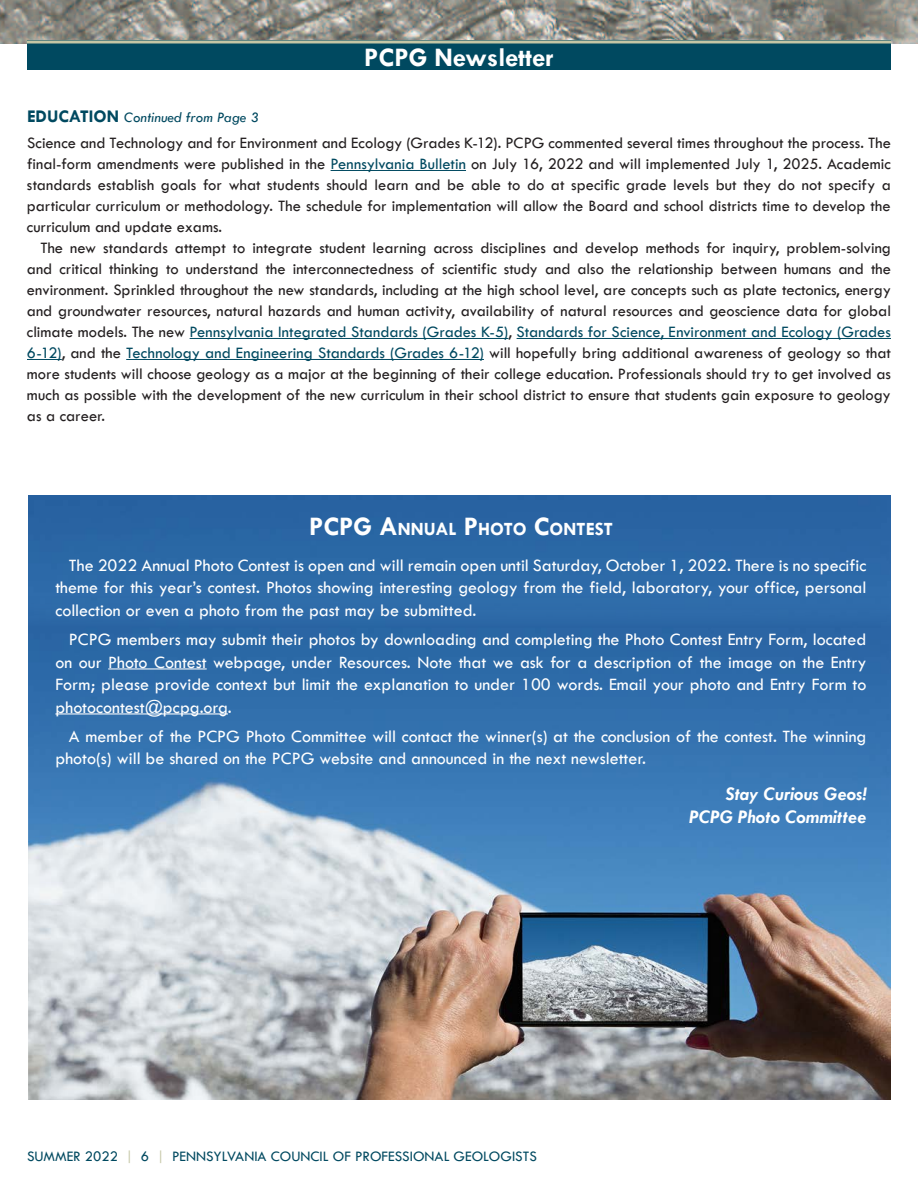
<style>
.page{position:relative;width:918px;height:1188px;background:#fff}
.page>*{position:absolute;margin:0;border:0;box-sizing:border-box;transform-origin:0 0}
.t1{font:700 27px "Tw Cen";color:#fff}
.t2{font:italic 700 19.5px "Tw Cen";color:#fff}
.t3{font:700 18.9px "Tw Cen";color:#fff}
.t4{font:18px/22.5px "Tw Cen";color:#fff;text-align:justify}
.t5{font:16.5px/21px "Tw Cen";color:#231f20;text-align:justify}
.t6{font:15px "Tw Cen";color:#004960}
.t7{font:italic 15px "Tw Cen";color:#004960}
.s1{font-weight:700;font-style:normal;font-size:18px}
.s2{color:#004960}
.s3{font-size:27px}
.s4{color:#c4c6a5}
</style>
<div class="page">
<img style="left:0;top:0;width:918px;height:44px">
<div style="left:27px;top:40px;width:864px;height:30px;background:#004960"></div>
<svg style="left:27px;top:40px;width:864px;height:4px;background:#93a693"></svg>
<div style="left:29px;top:495px;width:862px;height:99px;background:#2a67a4"></div>
<img style="left:29px;top:594px;width:862px;height:505px">
<hr style="left:108px;top:668px;width:99px;height:1px;background:#fff">
<hr style="left:55px;top:713px;width:173px;height:1px;background:#fff">
<hr style="left:331px;top:170px;width:135px;height:1px;background:#004960">
<hr style="left:190px;top:338px;width:318px;height:1px;background:#004960">
<hr style="left:517px;top:338px;width:374px;height:1px;background:#004960">
<hr style="left:27px;top:359px;width:35px;height:1px;background:#004960">
<hr style="left:126px;top:359px;width:358px;height:1px;background:#004960">
<h1 class="t1" style="left:364px;top:41px;width:191px">PCPG Newsletter</h1>
<p class="t7" style="left:27px;top:109px;width:233px"><span class="s1">EDUCATION</span> Continued from Page 3</p>
<p class="t5" style="left:27px;top:132px;width:866px">Science and Technology and for Environment and Ecology (Grades K-12). PCPG commented several times throughout the process. The final-form amendments were published in the <span class="s2">Pennsylvania Bulletin</span> on July 16, 2022 and will implemented July 1, 2025. Academic standards establish goals for what students should learn and be able to do at specific grade levels but they do not specify a particular curriculum or methodology. The schedule for implementation will allow the Board and school districts time to develop the curriculum and update exams.</p>
<p class="t5" style="left:27px;top:238px;width:866px;text-indent:13px">The new standards attempt to integrate student learning across disciplines and develop methods for inquiry, problem-solving and critical thinking to understand the interconnectedness of scientific study and also the relationship between humans and the environment. Sprinkled throughout the new standards, including at the high school level, are concepts such as plate tectonics, energy and groundwater resources, natural hazards and human activity, availability of natural resources and geoscience data for global climate models. The new <span class="s2">Pennsylvania Integrated Standards (Grades K-5)</span>, <span class="s2">Standards for Science, Environment and Ecology (Grades 6-12)</span>, and the <span class="s2">Technology and Engineering Standards (Grades 6-12)</span> will hopefully bring additional awareness of geology so that more students will choose geology as a major at the beginning of their college education. Professionals should try to get involved as much as possible with the development of the new curriculum in their school district to ensure that students gain exposure to geology as a career.</p>
<p class="t3" style="left:309px;top:518px;width:305px"><span class="s3">PCPG A</span>NNUAL <span class="s3">P</span>HOTO <span class="s3">C</span>ONTEST</p>
<p class="t4" style="left:55px;top:554px;width:813px;text-indent:14px">The 2022 Annual Photo Contest is open and will remain open until Saturday, October 1, 2022. There is no specific theme for this year’s contest. Photos showing interesting geology from the field, laboratory, your office, personal collection or even a photo from the past may be submitted.</p>
<p class="t4" style="left:55px;top:628px;width:813px;text-indent:14px">PCPG members may submit their photos by downloading and completing the Photo Contest Entry Form, located on our Photo Contest webpage, under Resources. Note that we ask for a description of the image on the Entry Form; please provide context but limit the explanation to under 100 words. Email your photo and Entry Form to photocontest@pcpg.org.</p>
<p class="t4" style="left:55px;top:725px;width:813px;text-indent:14px">A member of the PCPG Photo Committee will contact the winner(s) at the conclusion of the contest. The winning photo(s) will be shared on the PCPG website and announced in the next newsletter.</p>
<p class="t2" style="left:726px;top:782px;width:142px">Stay Curious Geos!</p>
<p class="t2" style="left:690px;top:805px;width:178px">PCPG Photo Committee</p>
<p class="t6" style="left:27px;top:1147px;width:511px">SUMMER 2022 <span class="s4">|</span> 6 <span class="s4">|</span> PENNSYLVANIA COUNCIL OF PROFESSIONAL GEOLOGISTS</p>
</div>
